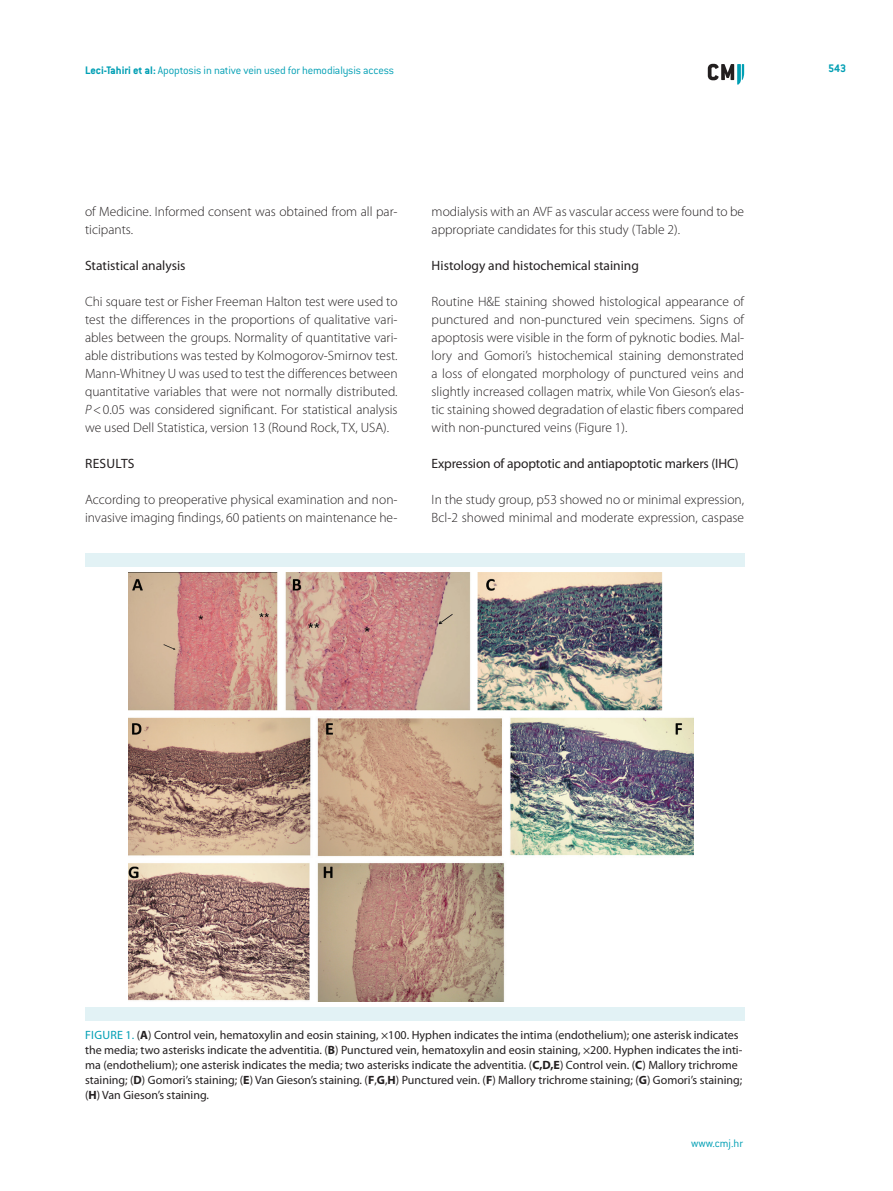
<style>
.page{position:relative;width:893px;height:1191px;background:#fff}
.page>*{position:absolute;margin:0;border:0;box-sizing:border-box;transform-origin:0 0}
.t1{font:300 13.5px/18px "Myriad Pro";color:#231f20}
.t2{font:13.5px "Myriad Pro";color:#231f20}
.t3{font:12px/15px "Myriad Pro";color:#231f20}
.t4{font:300 12px "ITC Conduit LTCE";letter-spacing:-.01em;color:#009fb4}
.t5{font:700 12px "ITC Conduit LTCE";color:#009fb4}
.s1{font-weight:700}
.s2{font-style:italic}
.s3{color:#009fb4}
</style>
<div class="page">
<svg style="left:708px;top:64px;width:36px;height:21px"></svg>
<img style="left:129px;top:572px;width:564px;height:430px">
<div style="left:85px;top:553px;width:659px;height:13px;background:#e2f2f5"></div>
<div style="left:85px;top:1007px;width:659px;height:13px;background:#e2f2f5"></div>
<p class="t4" style="left:85px;top:63px;width:311px"><span class="s1">Leci-Tahiri et al:</span> Apoptosis in native vein used for hemodialysis access</p>
<p class="t5" style="left:828px;top:61px;width:19px">543</p>
<p class="t1" style="left:85px;top:202px;width:314px">of Medicine. Informed consent was obtained from all par&shy;ticipants.</p>
<p class="t2" style="left:85px;top:257px;width:102px">Statistical analysis</p>
<p class="t1" style="left:85px;top:292px;width:314px;text-align:justify">Chi square test or Fisher Freeman Halton test were used to test the differences in the proportions of qualitative vari&shy;ables between the groups. Normality of quantitative vari&shy;able distributions was tested by Kolmogorov-Smirnov test.<br>Mann-Whitney U was used to test the differences between quantitative variables that were not normally distributed.<br><span class="s2">P</span>&lt;0.05 was considered significant. For statistical analysis we used Dell Statistica, version 13 (Round Rock, TX, USA).</p>
<p class="t2" style="left:85px;top:455px;width:38px">Results</p>
<p class="t1" style="left:85px;top:490px;width:314px">According to preoperative physical examination and non&shy;invasive imaging findings, 60 patients on maintenance he-</p>
<p class="t1" style="left:432px;top:202px;width:314px">modialysis with an AVF as vascular access were found to be appropriate candidates for this study (Table 2).</p>
<p class="t2" style="left:432px;top:257px;width:209px">H istology and histochemical staining</p>
<p class="t1" style="left:432px;top:292px;width:314px;text-align:justify">Routine H&amp;E staining showed histological appearance of punctured and non-punctured vein specimens. Signs of apoptosis were visible in the form of pyknotic bodies. Mal&shy;lory and Gomori’s histochemical staining demonstrated a loss of elongated morphology of punctured veins and slightly increased collagen matrix, while Von Gieson’s elas&shy;tic staining showed degradation of elastic fibers compared with non-punctured veins (Figure 1).</p>
<p class="t2" style="left:432px;top:455px;width:309px">Expression of apoptotic and antiapoptotic markers (IHC)</p>
<p class="t1" style="left:432px;top:490px;width:314px">In the study group, p53 showed no or minimal expression,<br>Bcl-2 showed minimal and moderate expression, caspase</p>
<p class="t3" style="left:85px;top:1027px;width:659px"><span class="s3">Figure 1.</span> (<span class="s1">A</span>) Control vein, hematoxylin and eosin staining, ×100. Hyphen indicates the intima (endothelium); one asterisk indicates the media; two asterisks indicate the adventitia. (<span class="s1">B</span>) Punctured vein, hematoxylin and eosin staining, ×200. Hyphen indicates the inti&shy;ma (endothelium); one asterisk indicates the media; two asterisks indicate the adventitia. (<span class="s1">C,D,E</span>) Control vein. (<span class="s1">C</span>) Mallory trichrome staining; (<span class="s1">D</span>) Gomori’s staining; (<span class="s1">E</span>) Van Gieson’s staining. (<span class="s1">F</span>,<span class="s1">G</span>,<span class="s1">H</span>) Punctured vein. (<span class="s1">F</span>) Mallory trichrome staining; (<span class="s1">G</span>) Gomori’s staining; (<span class="s1">H</span>) Van Gieson’s staining.</p>
<p class="t4" style="left:691px;top:1136px;width:54px">www.cmj.hr</p>
</div>
